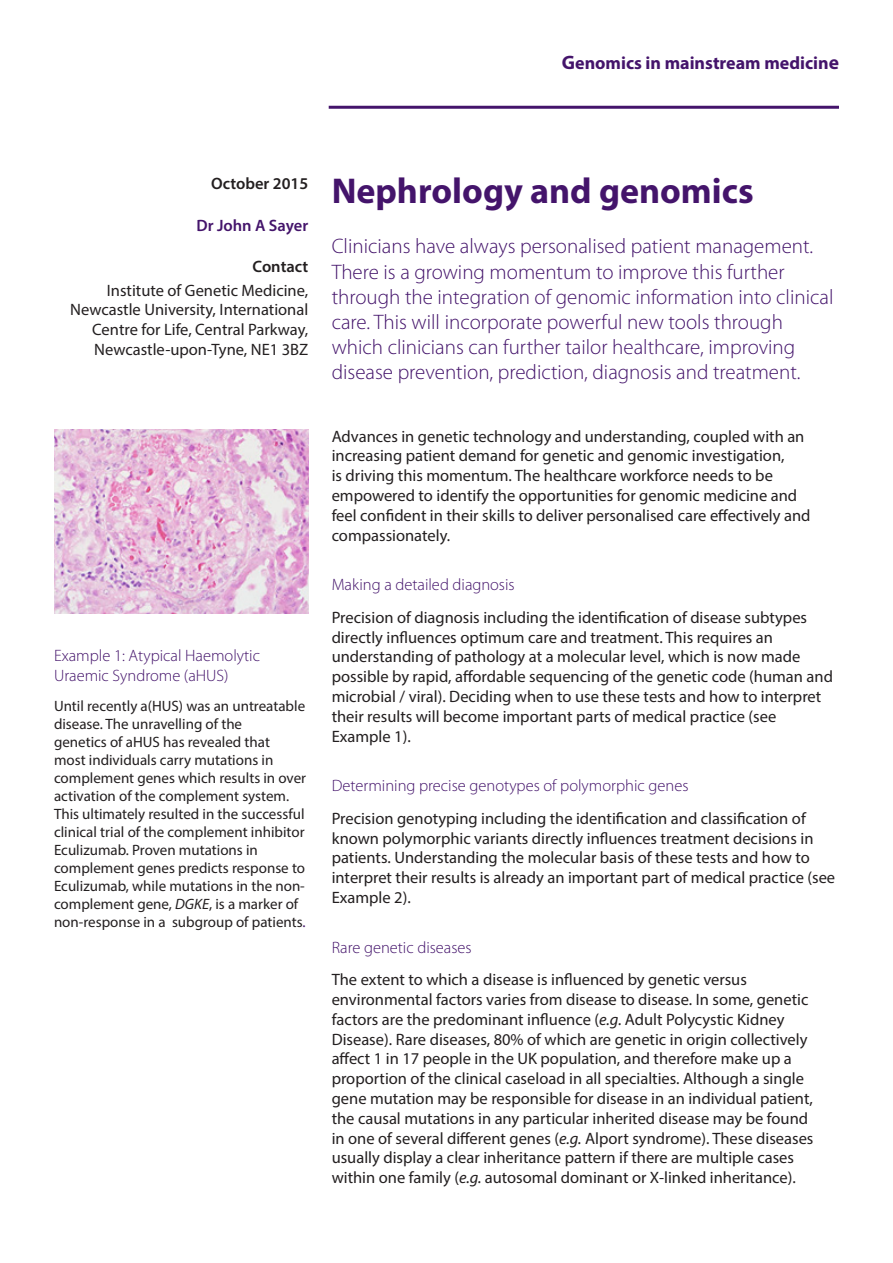
<style>
.page{position:relative;width:893px;height:1263px;background:#fff}
.page>*{position:absolute;margin:0;border:0;box-sizing:border-box;transform-origin:0 0}
.t1{font:700 36px "Myriad Pro";color:#44146b}
.Intro{font:300 21px/25.2px "Myriad Pro";color:#44146b}
.t2{font:700 18px "Myriad Pro";color:#44146b}
.Main_text{font:16.5px/19.8px "Myriad Pro";color:#231f20}
.Heading{font:300 16.5px/19.8px "Myriad Pro";color:#44146b}
.t3{font:600 16.5px "Myriad Pro";color:#231f20}
.Heading-2{font:600 16.5px "Myriad Pro";color:#44146b}
.Box_text_purple{font:15px/18px "Myriad Pro";color:#231f20}
.s1{font-size:19.5px}
.s2{font-style:italic}
.s3{color:#44146b}
</style>
<div class="page">
<hr style="left:329px;top:106px;width:510px;height:3px;background:#44146b">
<img style="left:54px;top:430px;width:254px;height:184px">
<p class="t2" style="left:562px;top:51px;width:279px"><span class="s1">G</span>enomics in mainstream medicin<span class="s1">e</span></p>
<p class="t3" style="left:211px;top:173px;width:99px">October 2015</p>
<p class="Heading-2" style="left:196px;top:214px;width:113px">Dr John A Sayer</p>
<p class="t3" style="left:253px;top:256px;width:57px">Contact</p>
<p class="Main_text" style="left:70px;top:280px;width:239px;text-align:right">Institute of Genetic Medicine, Newcastle University, International Centre for Life, Central Parkway, Newcastle-upon-Tyne, NE1 3BZ</p>
<p class="Heading" style="left:54px;top:646px;width:208px">Example 1: Atypical Haemolytic<br>Uraemic Syndrome (aHUS)</p>
<p class="Box_text_purple" style="left:54px;top:697px;width:254px">Until recently a(HUS) was an untreatable disease. The unravelling of the<br>genetics of aHUS has revealed that<br>most individuals carry mutations in complement genes which results in over activation of the complement system.<br>This ultimately resulted in the successful clinical trial of the complement inhibitor Eculizumab. Proven mutations in complement genes predicts response to Eculizumab, while mutations in the non&shy;complement gene, <span class="s2">DGKE</span>, is a marker of non-response in a subgroup of patients<span class="s3">.</span></p>
<p class="t1" style="left:332px;top:167px;width:423px">Nephrology and genomics</p>
<p class="Intro" style="left:332px;top:234px;width:503px">Clinicians have always personalised patient management.<br>There is a growing momentum to improve this further through the integration of genomic information into clinical care. This will incorporate powerful new tools through which clinicians can further tailor healthcare, improving disease prevention, prediction, diagnosis and treatment.</p>
<p class="Main_text" style="left:332px;top:426px;width:480px">Advances in genetic technology and understanding, coupled with an increasing patient demand for genetic and genomic investigation,<br>is driving this momentum. The healthcare workforce needs to be empowered to identify the opportunities for genomic medicine and feel confident in their skills to deliver personalised care effectively and compassionately.</p>
<p class="Heading" style="left:332px;top:575px;width:185px">Making a detailed diagnosis</p>
<p class="Main_text" style="left:332px;top:607px;width:503px">Precision of diagnosis including the identification of disease subtypes directly influences optimum care and treatment. This requires an understanding of pathology at a molecular level, which is now made possible by rapid, affordable sequencing of the genetic code (human and microbial / viral). Deciding when to use these tests and how to interpret their results will become important parts of medical practice (see Example 1).</p>
<p class="Heading" style="left:332px;top:776px;width:358px">Determining precise genotypes of polymorphic genes</p>
<p class="Main_text" style="left:332px;top:808px;width:505px">Precision genotyping including the identification and classification of known polymorphic variants directly influences treatment decisions in patients. Understanding the molecular basis of these tests and how to interpret their results is already an important part of medical practice (see Example 2).</p>
<p class="Heading" style="left:332px;top:937px;width:142px">Rare genetic diseases</p>
<p class="Main_text" style="left:332px;top:969px;width:483px">The extent to which a disease is influenced by genetic versus environmental factors varies from disease to disease. In some, genetic factors are the predominant influence (<span class="s2">e.g.</span> Adult Polycystic Kidney Disease). Rare diseases, 80% of which are genetic in origin collectively affect 1 in 17 people in the UK population, and therefore make up a proportion of the clinical caseload in all specialties. Although a single gene mutation may be responsible for disease in an individual patient, the causal mutations in any particular inherited disease may be found in one of several different genes (<span class="s2">e.g.</span> Alport syndrome). These diseases usually display a clear inheritance pattern if there are multiple cases within one family (<span class="s2">e.g.</span> autosomal dominant or X-linked inheritance).</p>
</div>
